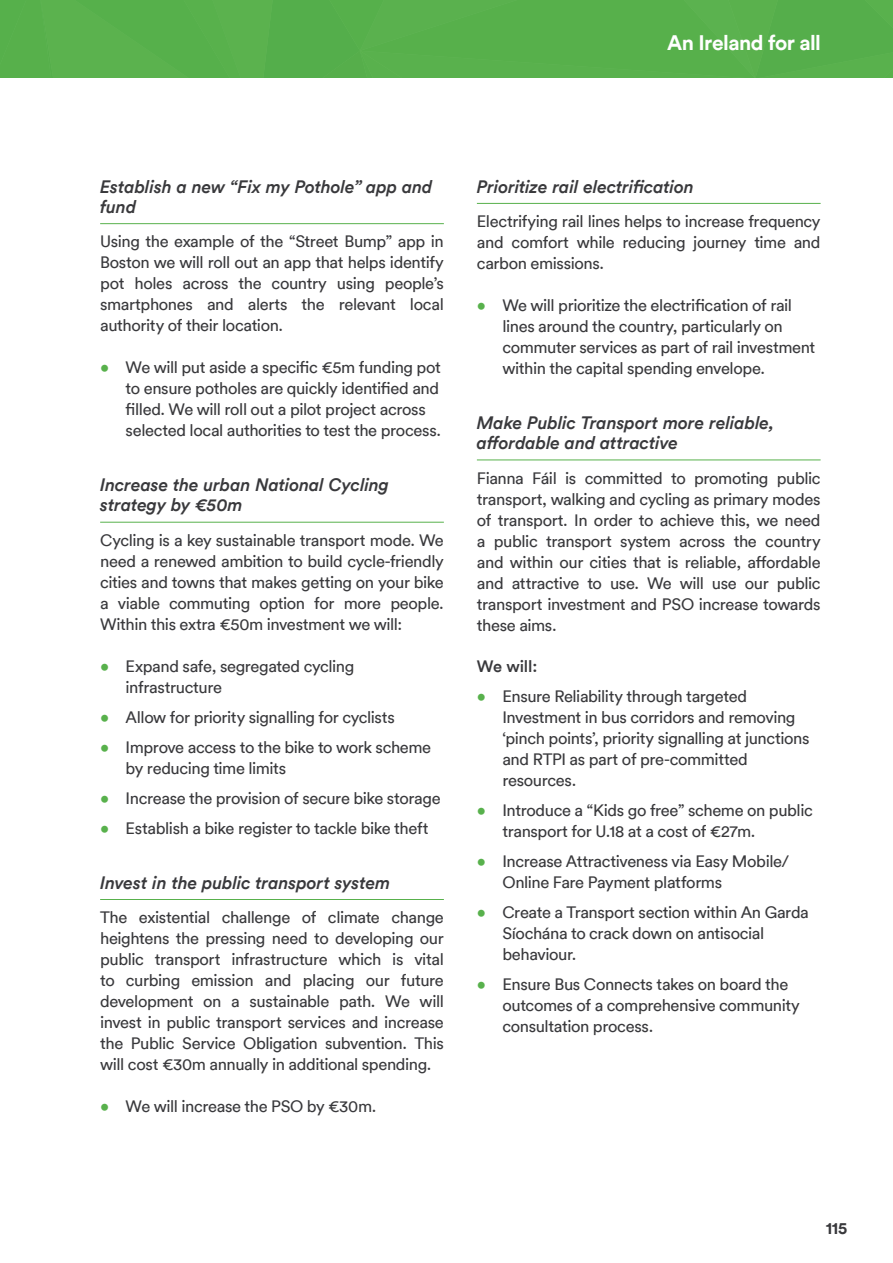
<style>
.page{position:relative;width:893px;height:1263px;background:#fff}
.page>*{position:absolute;margin:0;border:0;box-sizing:border-box;transform-origin:0 0}
.t1{font:700 21px "Circular Pro TT";letter-spacing:-.025em;color:#fff}
.Light_Green_-_Inline{font:italic 500 18px/20.2px "Circular Pro TT";letter-spacing:-.01em;color:#39393c}
.t2{font:16.5px/21px "Circular Pro TT";letter-spacing:-.025em;color:#39393c}
.Inline_Subtitle_-_H4{font:500 16.5px "Circular Pro TT";letter-spacing:-.005em;color:#39393c}
.t3{font:700 16.5px "Circular Pro TT";color:#39393c}
.s1{color:#58b14c}
</style>
<div class="page">
<hr style="left:100px;top:223px;width:344px;height:1px;background:#58b14c">
<hr style="left:100px;top:522px;width:344px;height:1px;background:#58b14c">
<hr style="left:100px;top:899px;width:344px;height:1px;background:#58b14c">
<hr style="left:477px;top:203px;width:344px;height:1px;background:#58b14c">
<hr style="left:477px;top:460px;width:344px;height:1px;background:#58b14c">
<div style="left:0;top:0;width:893px;height:77px;background:#57b04b"></div>
<p class="t1" style="left:667px;top:28px;width:155px">An Ireland for all</p>
<p class="Light_Green_-_Inline" style="left:100px;top:175px;width:334px">Establish a new “Fix my Pothole” app and fund</p>
<p class="t2" style="left:100px;top:230px;width:345px;text-align:justify">Using the example of the “Street Bump” app in Boston we will roll out an app that helps identify pot holes across the country using people’s smartphones and alerts the relevant local authority of their location.</p>
<p class="t2" style="left:126px;top:356px;width:317px;text-indent:-26px"><span class="s1">•</span> We will put aside a specific €5m funding pot to ensure potholes are quickly identified and filled. We will roll out a pilot project across selected local authorities to test the process.</p>
<p class="Light_Green_-_Inline" style="left:100px;top:474px;width:291px">Increase the urban National Cycling strategy by €50m</p>
<p class="t2" style="left:100px;top:529px;width:345px;text-align:justify">Cycling is a key sustainable transport mode. We need a renewed ambition to build cycle-friendly cities and towns that makes getting on your bike a viable commuting option for more people.<br>Within this extra €50m investment we will:</p>
<p class="t2" style="left:126px;top:655px;width:230px;text-indent:-26px"><span class="s1">•</span> Expand safe, segregated cycling infrastructure</p>
<p class="t2" style="left:100px;top:706px;width:296px"><span class="s1">•</span> Allow for priority signalling for cyclists</p>
<p class="t2" style="left:126px;top:736px;width:307px;text-indent:-26px"><span class="s1">•</span> Improve access to the bike to work scheme by reducing time limits</p>
<p class="t2" style="left:100px;top:787px;width:342px"><span class="s1">•</span> Increase the provision of secure bike storage</p>
<p class="t2" style="left:100px;top:817px;width:330px"><span class="s1">•</span> Establish a bike register to tackle bike theft</p>
<p class="Light_Green_-_Inline" style="left:100px;top:871px;width:292px">Invest in the public transport system</p>
<p class="t2" style="left:100px;top:906px;width:345px;text-align:justify">The existential challenge of climate change heightens the pressing need to developing our public transport infrastructure which is vital to curbing emission and placing our future development on a sustainable path. We will invest in public transport services and increase the Public Service Obligation subvention. This will cost €30m annually in additional spending.</p>
<p class="t2" style="left:100px;top:1095px;width:278px"><span class="s1">•</span> We will increase the PSO by €30m.</p>
<p class="Light_Green_-_Inline" style="left:477px;top:175px;width:219px">Prioritize rail electrification</p>
<p class="t2" style="left:477px;top:210px;width:345px;text-align:justify">Electrifying rail lines helps to increase frequency and comfort while reducing journey time and carbon emissions.</p>
<p class="t2" style="left:502px;top:294px;width:315px;text-indent:-26px"><span class="s1">•</span> We will prioritize the electrification of rail lines around the country, particularly on commuter services as part of rail investment within the capital spending envelope.</p>
<p class="Light_Green_-_Inline" style="left:477px;top:411px;width:299px">Make Public Transport more reliable, affordable and attractive</p>
<p class="t2" style="left:477px;top:466px;width:345px;text-align:justify">Fianna Fáil is committed to promoting public transport, walking and cycling as primary modes of transport. In order to achieve this, we need a public transport system across the country and within our cities that is reliable, affordable and attractive to use. We will use our public transport investment and PSO increase towards these aims.</p>
<p class="Inline_Subtitle_-_H4" style="left:477px;top:655px;width:62px">We will:</p>
<p class="t2" style="left:502px;top:685px;width:309px;text-indent:-26px"><span class="s1">•</span> Ensure Reliability through targeted Investment in bus corridors and removing ‘pinch points’, priority signalling at junctions and RTPI as part of pre-committed resources.</p>
<p class="t2" style="left:502px;top:799px;width:312px;text-indent:-26px"><span class="s1">•</span> Introduce a “Kids go free” scheme on public transport for U.18 at a cost of €27m.</p>
<p class="t2" style="left:502px;top:850px;width:288px;text-indent:-26px"><span class="s1">•</span> Increase Attractiveness via Easy Mobile/<br>Online Fare Payment platforms</p>
<p class="t2" style="left:502px;top:901px;width:308px;text-indent:-26px"><span class="s1">•</span> Create a Transport section within An Garda<br>Síochána to crack down on antisocial behaviour.</p>
<p class="t2" style="left:502px;top:973px;width:299px;text-indent:-26px"><span class="s1">•</span> Ensure Bus Connects takes on board the outcomes of a comprehensive community consultation process.</p>
<p class="t3" style="left:826px;top:1216px;width:23px">115</p>
</div>
